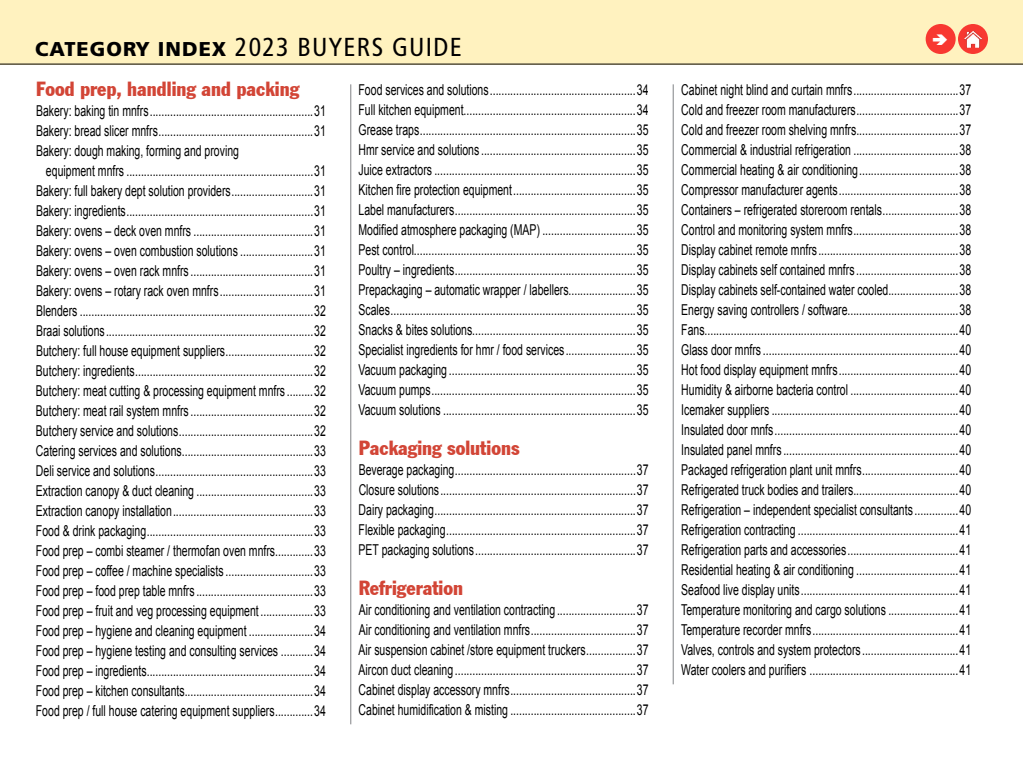
<style>
.page{position:relative;width:1024px;height:768px;background:#fff}
.page>*{position:absolute;margin:0;border:0;box-sizing:border-box;transform-origin:0 0}
.t1{font:condensed 26px "Frutiger";letter-spacing:.05em;color:#000}
.t2{font:20px "Franklin Gothic Condensed";color:#d24536}
.t3{font:15px/20px "Arial";color:#000;text-align:justify;scale:.7 1}
.s1{font-weight:900;font-stretch:normal;font-size:20px}
</style>
<div class="page">
<div style="left:0;top:0;width:1023px;height:64px;background:#fff2bf"></div>
<hr style="left:0;top:64px;width:1023px;height:1px;background:#000">
<hr style="left:351px;top:84px;width:1px;height:640px;background:#808285">
<hr style="left:673px;top:84px;width:1px;height:600px;background:#808285">
<div style="left:926px;top:24px;width:30px;height:30px;background:#f83831;border-radius:50%"></div>
<div style="left:958px;top:24px;width:30px;height:30px;background:#f83831;border-radius:50%"></div>
<img style="left:964px;top:30px;width:18px;height:18px">
<h1 class="t1" style="left:35px;top:31px;width:428px"><span class="s1">CATEGORY INDEX</span> 2023 BUYERS GUIDE</h1>
<h2 class="t2" style="left:36px;top:76px;width:265px">Food prep, handling and packing</h2>
<p class="t3" style="left:36px;top:101px;width:416px">Bakery: baking tin mnfrs........................................................31<br>Bakery: bread slicer mnfrs.....................................................31<br>Bakery: dough making, forming and proving</p>
<p class="t3" style="left:36px;top:161px;width:416px;text-indent:10px">equipment mnfrs ................................................................31<br>Bakery: full bakery dept solution providers............................31<br>Bakery: ingredients................................................................31<br>Bakery: ovens – deck oven mnfrs .........................................31<br>Bakery: ovens – oven combustion solutions .........................31<br>Bakery: ovens – oven rack mnfrs ..........................................31<br>Bakery: ovens – rotary rack oven mnfrs................................31<br>Blenders ................................................................................32<br>Braai solutions.......................................................................32<br>Butchery: full house equipment suppliers..............................32<br>Butchery: ingredients.............................................................32<br>Butchery: meat cutting &amp; processing equipment mnfrs .........32<br>Butchery: meat rail system mnfrs ..........................................32<br>Butchery service and solutions..............................................32<br>Catering services and solutions.............................................33<br>Deli service and solutions......................................................33<br>Extraction canopy &amp; duct cleaning ........................................33<br>Extraction canopy installation................................................33<br>Food &amp; drink packaging.........................................................33<br>Food prep – combi steamer / thermofan oven mnfrs.............33<br>Food prep – coffee / machine specialists ..............................33<br>Food prep – food prep table mnfrs ........................................33<br>Food prep – fruit and veg processing equipment ..................33<br>Food prep – hygiene and cleaning equipment ......................34<br>Food prep – hygiene testing and consulting services ...........34<br>Food prep – ingredients.........................................................34<br>Food prep – kitchen consultants............................................34<br>Food prep / full house catering equipment suppliers.............34</p>
<p class="t3" style="left:359px;top:80px;width:416px">Food services and solutions..................................................34<br>Full kitchen equipment...........................................................34<br>Grease traps..........................................................................35<br>Hmr service and solutions .....................................................35<br>Juice extractors .....................................................................35<br>Kitchen fire protection equipment..........................................35<br>Label manufacturers..............................................................35<br>Modified atmosphere packaging (map) ................................35<br>Pest control............................................................................35<br>Poultry – ingredients..............................................................35<br>Prepackaging – automatic wrapper / labellers.......................35<br>Scales....................................................................................35<br>Snacks &amp; bites solutions........................................................35<br>Specialist ingredients for hmr / food services........................35<br>Vacuum packaging ................................................................35<br>Vacuum pumps......................................................................35<br>Vacuum solutions ..................................................................35</p>
<h2 class="t2" style="left:359px;top:436px;width:162px">Packaging solutions</h2>
<p class="t3" style="left:359px;top:460px;width:416px">Beverage packaging..............................................................37<br>Closure solutions...................................................................37<br>Dairy packaging.....................................................................37<br>Flexible packaging.................................................................37<br>Pet packaging solutions .......................................................37</p>
<h2 class="t2" style="left:359px;top:576px;width:106px">Refrigeration</h2>
<p class="t3" style="left:359px;top:600px;width:416px">Air conditioning and ventilation contracting ...........................37<br>Air conditioning and ventilation mnfrs....................................37<br>Air suspension cabinet /store equipment truckers.................37<br>Aircon duct cleaning ..............................................................37<br>Cabinet display accessory mnfrs...........................................37<br>Cabinet humidification &amp; misting ...........................................37</p>
<p class="t3" style="left:681px;top:80px;width:416px">Cabinet night blind and curtain mnfrs....................................37<br>Cold and freezer room manufacturers...................................37<br>Cold and freezer room shelving mnfrs...................................37<br>Commercial &amp; industrial refrigeration ....................................38<br>Commercial heating &amp; air conditioning..................................38<br>Compressor manufacturer agents.........................................38<br>Containers – refrigerated storeroom rentals..........................38<br>Control and monitoring system mnfrs....................................38<br>Display cabinet remote mnfrs................................................38<br>Display cabinets self contained mnfrs ...................................38<br>Display cabinets self-contained water cooled........................38<br>Energy saving controllers / software......................................38<br>Fans.......................................................................................40<br>Glass door mnfrs ...................................................................40<br>Hot food display equipment mnfrs.........................................40<br>Humidity &amp; airborne bacteria control .....................................40<br>Icemaker suppliers ................................................................40<br>Insulated door mnfs...............................................................40<br>Insulated panel mnfrs ............................................................40<br>Packaged refrigeration plant unit mnfrs.................................40<br>Refrigerated truck bodies and trailers....................................40<br>Refrigeration – independent specialist consultants ...............40<br>Refrigeration contracting .......................................................41<br>Refrigeration parts and accessories......................................41<br>Residential heating &amp; air conditioning ...................................41<br>Seafood live display units......................................................41<br>Temperature monitoring and cargo solutions ........................41<br>Temperature recorder mnfrs..................................................41<br>Valves, controls and system protectors .................................41<br>Water coolers and purifiers ...................................................41</p>
</div>
